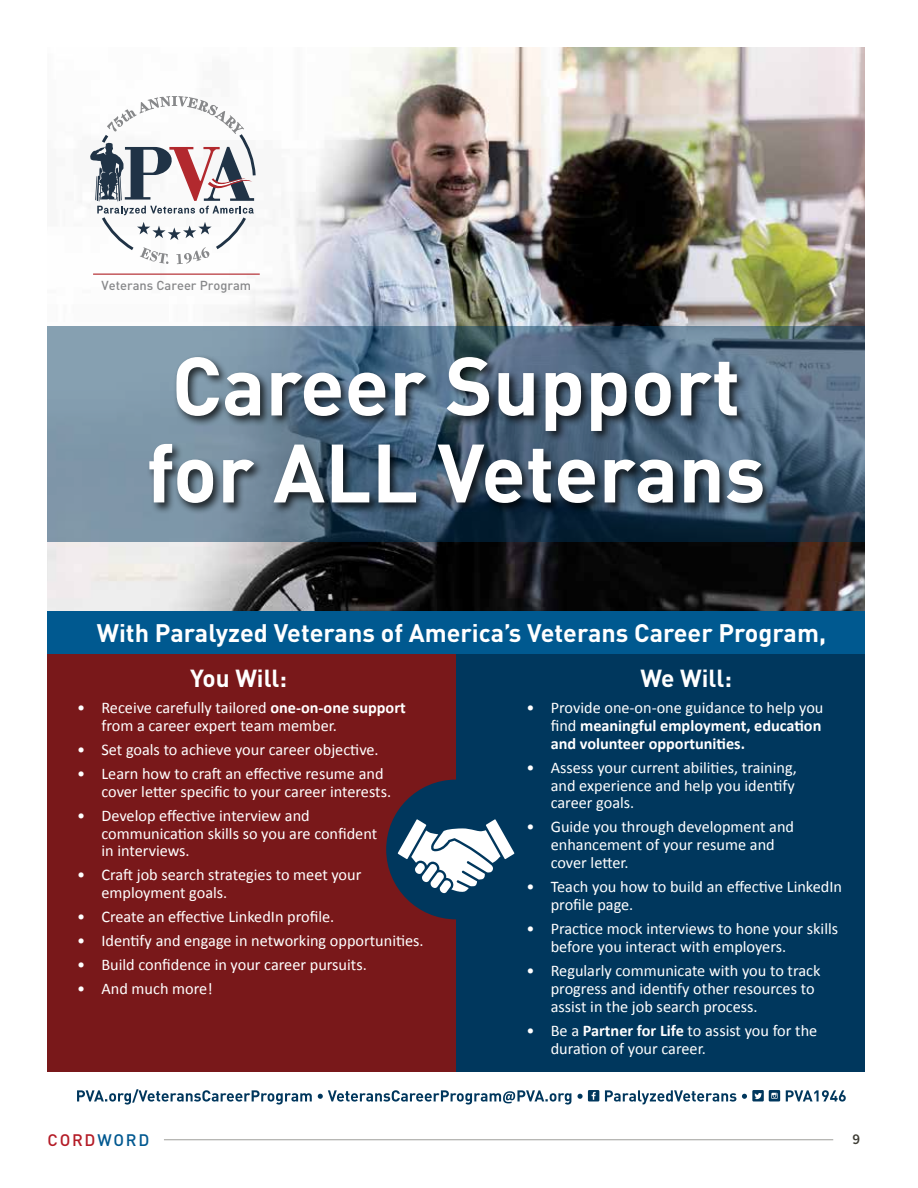
<style>
.page{position:relative;width:918px;height:1188px;background:#fff}
.page>*{position:absolute;margin:0;border:0;box-sizing:border-box;transform-origin:0 0}
.t1{font:700 81.3px/87px "DINOT";color:#fff;text-align:center}
.t2{font:700 25.05px "DINOT";color:#fff}
.t3{font:700 24.45px "DINOT";color:#fff}
.t4{font:500 16.5px "DINOT";letter-spacing:.105em;color:#b41b26}
.t5{font:16.2px/17.9px "Calibri";color:#fff}
.t6{font:700 16.2px/17.9px "Calibri";color:#fff}
.t7{font:600 15px "Source Sans Pro";color:#3d3c34}
.t8{font:500 12.9px "DINOT";color:#87888a}
.s1{font-weight:700}
.s2{font-weight:400}
.s3{color:#005890}
</style>
<div class="page">
<hr style="left:164px;top:1139px;width:669px;height:1px;background:#3d3c34">
<div style="left:47px;top:652px;width:409px;height:420px;background:#79181a"></div>
<div style="left:456px;top:652px;width:409px;height:420px;background:#00375d"></div>
<div style="left:386px;top:780px;width:140px;height:139px;background:#00375d;border-radius:50%"></div>
<svg style="left:398px;top:819px;width:116px;height:74px"></svg>
<img style="left:47px;top:47px;width:818px;height:564px">
<div style="left:47px;top:611px;width:818px;height:43px;background:#005990"></div>
<svg style="left:47px;top:326px;width:818px;height:216px"></svg>
<div style="left:147px;top:354px;width:627px;height:161px;background:#000;opacity:.75"></div>
<svg style="left:77px;top:1089px;width:769px;height:16px"></svg>
<svg style="left:90px;top:96px;width:166px;height:168px"></svg>
<hr style="left:93px;top:274px;width:167px;height:1px;background:#b2292e">
<p class="t8" style="left:102px;top:277px;width:151px">Veterans Career Program</p>
<h1 class="t1" style="left:147px;top:340px;width:621px">Career Support for ALL Veterans</h1>
<h2 class="t2" style="left:97px;top:617px;width:731px">With Paralyzed Veterans of America’s Veterans Career Program,</h2>
<h3 class="t3" style="left:190px;top:662px;width:98px">You Will:</h3>
<h3 class="t3" style="left:641px;top:662px;width:93px">We Will:</h3>
<p class="t5" style="left:101px;top:698px;width:306px;text-indent:-24px">• Receive carefully tailored <span class="s1">one-on-one support </span>from a career expert team member.</p>
<p class="t5" style="left:77px;top:740px;width:303px">• Set goals to achieve your career objective.</p>
<p class="t5" style="left:101px;top:764px;width:291px;text-indent:-24px">• Learn how to craft an effective resume and cover letter specific to your career interests.</p>
<p class="t5" style="left:101px;top:806px;width:277px;text-indent:-24px">• Develop effective interview and communication skills so you are confident in interviews.</p>
<p class="t5" style="left:101px;top:865px;width:262px;text-indent:-24px">• Craft job search strategies to meet your employment goals.</p>
<p class="t5" style="left:77px;top:907px;width:259px">• Create an effective LinkedIn profile.</p>
<p class="t5" style="left:77px;top:931px;width:348px">• Identify and engage in networking opportunities.</p>
<p class="t5" style="left:77px;top:955px;width:291px">• Build confidence in your career pursuits.</p>
<p class="t5" style="left:77px;top:979px;width:137px">• And much more!</p>
<p class="t6" style="left:551px;top:698px;width:274px;text-indent:-24px"><span class="s2">• Provide one-on-one guidance to help you find</span> meaningful employment, education and volunteer opportunities.</p>
<p class="t5" style="left:551px;top:758px;width:248px;text-indent:-24px">• Assess your current abilities, training, and experience and help you identify career goals.</p>
<p class="t5" style="left:551px;top:817px;width:245px;text-indent:-24px">• Guide you through development and enhancement of your resume and cover letter.</p>
<p class="t5" style="left:551px;top:877px;width:293px;text-indent:-24px">• Teach you how to build an effective LinkedIn profile page.</p>
<p class="t5" style="left:551px;top:919px;width:289px;text-indent:-24px">• Practice mock interviews to hone your skills before you interact with employers.</p>
<p class="t5" style="left:551px;top:961px;width:271px;text-indent:-24px">• Regularly communicate with you to track progress and identify other resources to assist in the job search process.</p>
<p class="t5" style="left:551px;top:1021px;width:268px;text-indent:-24px">• Be a <span class="s1">Partner for Life</span> to assist you for the duration of your career.</p>
<p class="t4" style="left:48px;top:1130px;width:103px">CORD<span class="s3">WORD</span></p>
<p class="t7" style="left:852px;top:1129px;width:9px">9</p>
</div>
